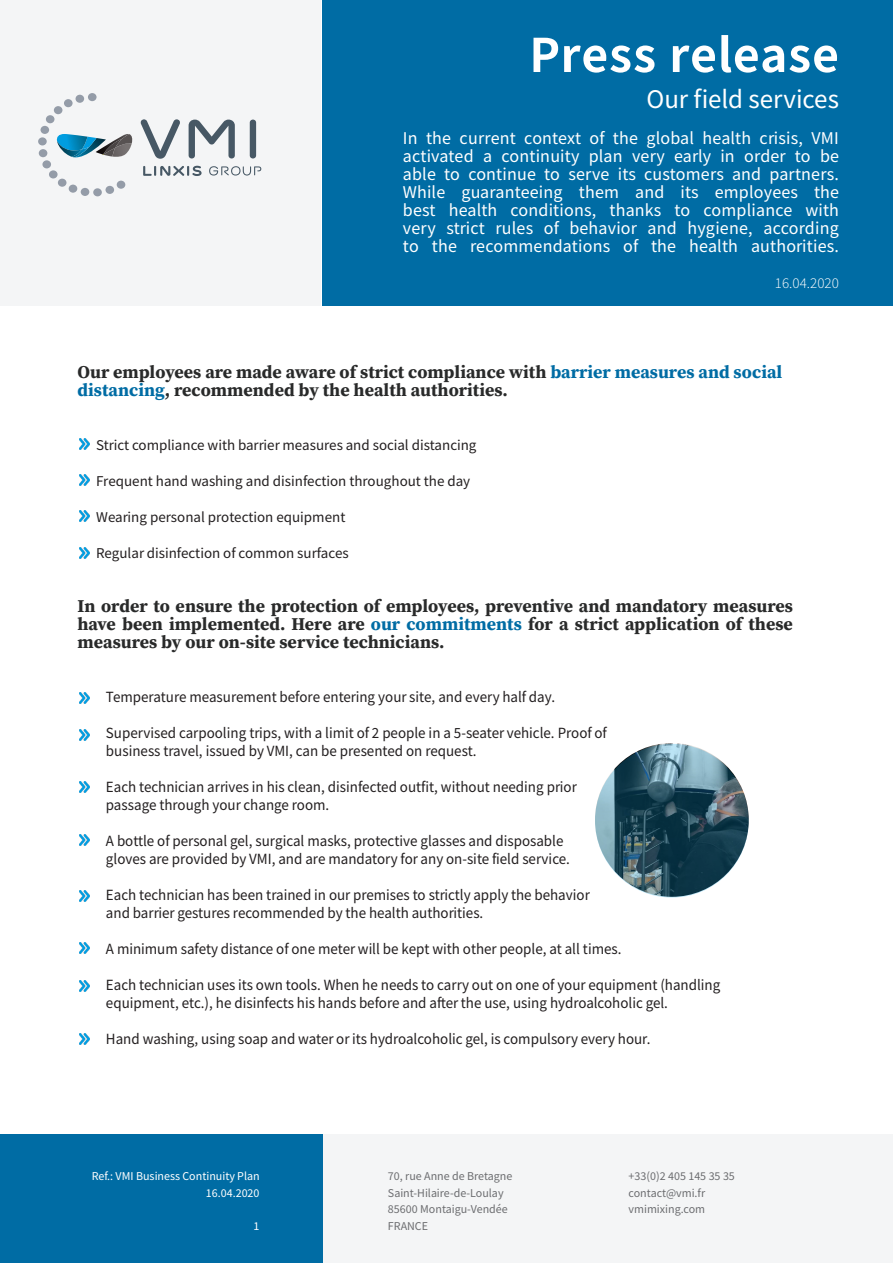
<style>
.page{position:relative;width:893px;height:1263px;background:#fff}
.page>*{position:absolute;margin:0;border:0;box-sizing:border-box;transform-origin:0 0}
.Headline{font:52.5px "Source Sans Variable";letter-spacing:.055em;color:#fff}
.Headline-2{font:27px "Source Sans Variable";letter-spacing:.015em;color:#fff}
.Corps_de_texte_-_Esp{font:18px/18px "Source Sans Variable";letter-spacing:.03em;color:#fff;text-align:justify}
.Corps_de_texte_-_Esp-2{font:18px/18px "Source Serif Variable";letter-spacing:.02em;color:#292a2a}
.Corps_de_texte_-_Esp-3{font:15.6px/18px "Source Sans Variable";letter-spacing:.02em;color:#231f20;scale:.96 1}
.Corps_de_texte_-_Esp-4{font:15px "Source Sans Variable";letter-spacing:.02em;color:#231f20}
.Corps_de_texte{font:15px "Source Sans Variable";letter-spacing:.005em;color:#fff}
.Corps_de_texte-2{font:12px/16.5px "Source Sans Variable";letter-spacing:.02em;color:#6c6d70}
.Corps_de_texte-3{font:12px "Source Sans Variable";letter-spacing:.025em;color:#fff}
.s1{color:#006ca4}
</style>
<div class="page">
<div style="left:322px;top:0;width:571px;height:306px;background:#006ca4"></div>
<div style="left:0;top:1134px;width:323px;height:129px;background:#006ca4"></div>
<div style="left:0;top:0;width:321px;height:306px;background:#f4f5f6"></div>
<div style="left:323px;top:1134px;width:570px;height:129px;background:#f4f5f6"></div>
<svg style="left:143px;top:166px;width:59px;height:10px"></svg>
<svg style="left:209px;top:166px;width:52px;height:10px"></svg>
<svg style="left:189px;top:120px;width:46px;height:38px"></svg>
<div style="left:250px;top:120px;width:6px;height:38px;background:#475865;border-radius:3px"></div>
<svg style="left:141px;top:119px;width:39px;height:40px"></svg>
<svg style="left:38px;top:93px;width:95px;height:103px"></svg>
<svg style="left:595px;top:744px;width:154px;height:153px"></svg>
<svg style="left:80px;top:438px;width:10px;height:11px"></svg>
<svg style="left:80px;top:475px;width:10px;height:11px"></svg>
<svg style="left:80px;top:692px;width:10px;height:11px"></svg>
<svg style="left:80px;top:729px;width:10px;height:11px"></svg>
<svg style="left:80px;top:781px;width:10px;height:12px"></svg>
<svg style="left:80px;top:942px;width:10px;height:11px"></svg>
<svg style="left:80px;top:980px;width:10px;height:11px"></svg>
<svg style="left:80px;top:835px;width:10px;height:11px"></svg>
<svg style="left:80px;top:890px;width:10px;height:11px"></svg>
<svg style="left:80px;top:511px;width:10px;height:11px"></svg>
<svg style="left:80px;top:547px;width:10px;height:11px"></svg>
<svg style="left:80px;top:1034px;width:10px;height:11px"></svg>
<p class="Headline" style="left:529px;top:23px;width:309px">Press release</p>
<p class="Headline-2" style="left:647px;top:83px;width:193px">Our field services</p>
<p class="Corps_de_texte_-_Esp" style="left:403px;top:129px;width:437px">In the current context of the global health crisis, VMI activated a continuity plan very early in order to be able to continue to serve its customers and partners.<br>While guaranteeing them and its employees the best health conditions, thanks to compliance with very strict rules of behavior and hygiene, according to the recommendations of the health authorities.</p>
<p class="Corps_de_texte" style="left:775px;top:274px;width:65px">16.04.2020</p>
<p class="Corps_de_texte_-_Esp-2" style="left:77px;top:363px;width:706px">Our employees are made aware of strict compliance with <span class="s1">barrier measures and social distancing</span>, recommended by the health authorities.</p>
<p class="Corps_de_texte_-_Esp-4" style="left:96px;top:436px;width:381px">Strict compliance with barrier measures and social distancing</p>
<p class="Corps_de_texte_-_Esp-4" style="left:96px;top:472px;width:375px">Frequent hand washing and disinfection throughout the day</p>
<p class="Corps_de_texte_-_Esp-4" style="left:96px;top:508px;width:250px">Wearing personal protection equipment</p>
<p class="Corps_de_texte_-_Esp-4" style="left:96px;top:544px;width:254px">Regular disinfection of common surfaces</p>
<p class="Corps_de_texte_-_Esp-2" style="left:77px;top:597px;width:717px;text-align:justify">In order to ensure the protection of employees, preventive and mandatory measures have been implemented. Here are <span class="s1">our commitments</span> for a strict application of these measures by our on-site service technicians.</p>
<p class="Corps_de_texte_-_Esp-3" style="left:106px;top:688px;width:469px">Temperature measurement before entering your site, and every half day.</p>
<p class="Corps_de_texte_-_Esp-3" style="left:106px;top:724px;width:523px">Supervised carpooling trips, with a limit of 2 people in a 5-seater vehicle. Proof of business travel, issued by VMI, can be presented on request.</p>
<p class="Corps_de_texte_-_Esp-3" style="left:106px;top:778px;width:491px">Each technician arrives in his clean, disinfected outfit, without needing prior passage through your change room.</p>
<p class="Corps_de_texte_-_Esp-3" style="left:106px;top:832px;width:484px">A bottle of personal gel, surgical masks, protective glasses and disposable gloves are provided by VMI, and are mandatory for any on-site field service.</p>
<p class="Corps_de_texte_-_Esp-3" style="left:106px;top:886px;width:505px">Each technician has been trained in our premises to strictly apply the behavior and barrier gestures recommended by the health authorities.</p>
<p class="Corps_de_texte_-_Esp-3" style="left:106px;top:940px;width:538px">A minimum safety distance of one meter will be kept with other people, at all times.</p>
<p class="Corps_de_texte_-_Esp-3" style="left:106px;top:976px;width:641px">Each technician uses its own tools. When he needs to carry out on one of your equipment (handling equipment, etc.), he disinfects his hands before and after the use, using hydroalcoholic gel.</p>
<p class="Corps_de_texte_-_Esp-3" style="left:106px;top:1030px;width:568px">Hand washing, using soap and water or its hydroalcoholic gel, is compulsory every hour.</p>
<p class="Corps_de_texte-3" style="left:92px;top:1169px;width:169px">Ref.: VMI Business Continuity Plan</p>
<p class="Corps_de_texte-3" style="left:206px;top:1186px;width:55px">16.04.2020</p>
<p class="Corps_de_texte-3" style="left:254px;top:1219px;width:7px">1</p>
<p class="Corps_de_texte-2" style="left:388px;top:1168px;width:126px">70, rue Anne de Bretagne</p>
<p class="Corps_de_texte-2" style="left:388px;top:1185px;width:121px">Saint-Hilaire-de-Loulay<br>85600 Montaigu-Vendée</p>
<p class="Corps_de_texte-2" style="left:388px;top:1218px;width:41px">FRANCE</p>
<p class="Corps_de_texte-2" style="left:629px;top:1168px;width:108px">+33(0)2 405 145 35 35</p>
<p class="Corps_de_texte-2" style="left:629px;top:1185px;width:78px">contact@vmi.fr</p>
<p class="Corps_de_texte-2" style="left:629px;top:1201px;width:78px">vmimixing.com</p>
</div>
